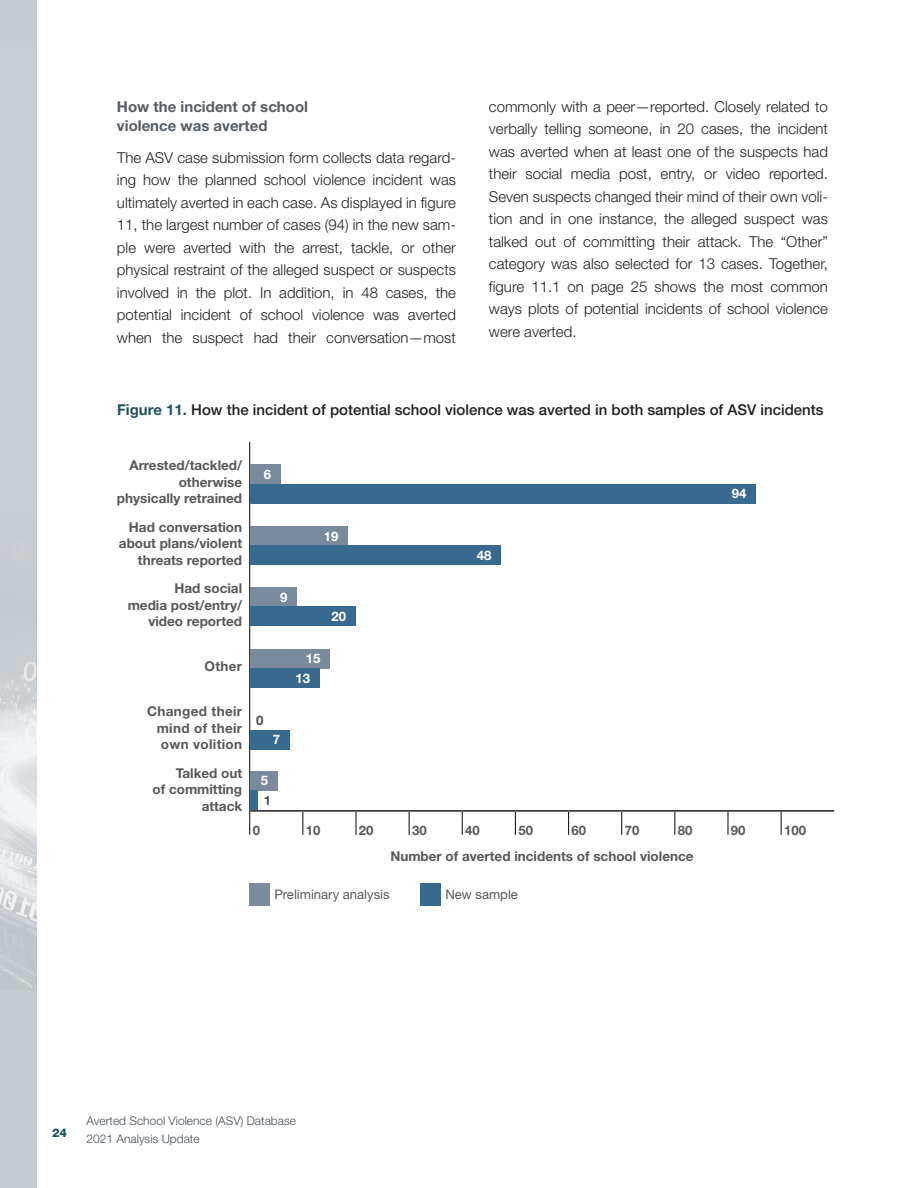
<style>
.page{position:relative;width:918px;height:1188px;background:#fff}
.page>*{position:absolute;margin:0;border:0;box-sizing:border-box;transform-origin:0 0}
.t1{font:300 15px/22.5px "Helvetica Neue LT Std";color:#231f20;text-align:justify}
.t2{font:500 15px "Helvetica Neue LT Std";color:#231f20}
.t3{font:700 15px/19.5px "Helvetica Neue LT Std";color:#555e65}
.t4{font:700 13.5px/16.5px "Helvetica Neue LT Std";color:#57585a;text-align:right}
.t5{font:700 13.5px/16.5px "Helvetica Neue LT Std";letter-spacing:.025em;color:#57585a;text-align:right}
.t6{font:13.2px "Helvetica Neue LT Std";color:#57585a}
.t7{font:700 13.2px "Helvetica Neue LT Std";color:#57585a}
.t8{font:700 13.2px/19.5px "Helvetica Neue LT Std";color:#fff}
.t9{font:700 13.2px "Helvetica Neue LT Std";color:#4b4c4d}
.t10{font:300 12px/18px "Helvetica Neue LT Std";color:#475057}
.t11{font:800 12px "Helvetica Neue LT Std";color:#215263}
.s1{font-weight:700;color:#215263}
</style>
<div class="page">
<img style="left:0;top:0;width:37px;height:1188px">
<div style="left:420px;top:884px;width:20px;height:22px;background:#386a90"></div>
<div style="left:249px;top:884px;width:20px;height:22px;background:#7b899d"></div>
<hr style="left:250px;top:810px;width:53px;height:2px;background:#231f20">
<hr style="left:303px;top:810px;width:53px;height:2px;background:#231f20">
<hr style="left:356px;top:810px;width:53px;height:2px;background:#231f20">
<hr style="left:409px;top:810px;width:53px;height:2px;background:#231f20">
<hr style="left:462px;top:810px;width:53px;height:2px;background:#231f20">
<hr style="left:515px;top:810px;width:54px;height:2px;background:#231f20">
<hr style="left:569px;top:810px;width:53px;height:2px;background:#231f20">
<hr style="left:622px;top:810px;width:53px;height:2px;background:#231f20">
<hr style="left:675px;top:810px;width:53px;height:2px;background:#231f20">
<hr style="left:728px;top:810px;width:53px;height:2px;background:#231f20">
<hr style="left:781px;top:810px;width:53px;height:2px;background:#231f20">
<svg style="left:302px;top:812px;width:1px;height:23px"></svg>
<svg style="left:355px;top:812px;width:2px;height:23px"></svg>
<svg style="left:409px;top:812px;width:1px;height:23px"></svg>
<svg style="left:462px;top:812px;width:1px;height:23px"></svg>
<svg style="left:515px;top:812px;width:1px;height:23px"></svg>
<svg style="left:568px;top:812px;width:1px;height:23px"></svg>
<svg style="left:621px;top:812px;width:1px;height:23px"></svg>
<svg style="left:674px;top:812px;width:1px;height:23px"></svg>
<svg style="left:727px;top:812px;width:2px;height:23px"></svg>
<svg style="left:781px;top:812px;width:1px;height:23px"></svg>
<hr style="left:249px;top:442px;width:1px;height:61px;background:#231f20">
<hr style="left:249px;top:503px;width:1px;height:62px;background:#231f20">
<hr style="left:249px;top:565px;width:1px;height:61px;background:#231f20">
<hr style="left:249px;top:626px;width:1px;height:62px;background:#231f20">
<hr style="left:249px;top:688px;width:1px;height:61px;background:#231f20">
<hr style="left:249px;top:749px;width:1px;height:62px;background:#231f20">
<div style="left:250px;top:464px;width:30px;height:20px;background:#7b899d"></div>
<div style="left:250px;top:526px;width:98px;height:20px;background:#7b899d"></div>
<div style="left:250px;top:587px;width:47px;height:20px;background:#7b899d"></div>
<div style="left:250px;top:484px;width:506px;height:19px;background:#386a90"></div>
<div style="left:250px;top:546px;width:251px;height:19px;background:#386a90"></div>
<div style="left:250px;top:607px;width:105px;height:19px;background:#386a90"></div>
<div style="left:250px;top:649px;width:80px;height:19px;background:#7b899d"></div>
<div style="left:250px;top:668px;width:69px;height:20px;background:#386a90"></div>
<div style="left:250px;top:730px;width:39px;height:19px;background:#386a90"></div>
<div style="left:250px;top:771px;width:27px;height:19px;background:#7b899d"></div>
<div style="left:250px;top:790px;width:8px;height:20px;background:#386a90"></div>
<svg style="left:249px;top:811px;width:1px;height:24px"></svg>
<h4 class="t3" style="left:117px;top:96px;width:193px">How the incident of school violence was averted</h4>
<p class="t1" style="left:117px;top:146px;width:341px">The ASV case submission form collects data regard&shy;ing how the planned school violence incident was ultimately averted in each case. As displayed in figure 11, the largest number of cases (94) in the new sam&shy;ple were averted with the arrest, tackle, or other physical restraint of the alleged suspect or suspects involved in the plot. In addition, in 48 cases, the potential incident of school violence was averted when the suspect had their conversation—most</p>
<p class="t1" style="left:489px;top:95px;width:341px">commonly with a peer—reported. Closely related to verbally telling someone, in 20 cases, the incident was averted when at least one of the suspects had their social media post, entry, or video reported.<br>Seven suspects changed their mind of their own voli&shy;tion and in one instance, the alleged suspect was talked out of committing their attack. The “Other” category was also selected for 13 cases. Together, figure 11.1 on page 25 shows the most common ways plots of potential incidents of school violence were averted.</p>
<p class="t2" style="left:117px;top:401px;width:708px"><span class="s1">Figure 11.</span> How the incident of potential school violence was averted in both samples of ASV incidents</p>
<p class="t4" style="left:117px;top:457px;width:127px">Arrested/tackled/ otherwise physically retrained</p>
<p class="t4" style="left:119px;top:519px;width:125px">Had conversation about plans/violent threats reported</p>
<p class="t4" style="left:128px;top:580px;width:116px">Had social<br>media post/entry/ video reported</p>
<p class="t4" style="left:205px;top:658px;width:39px">Other</p>
<p class="t5" style="left:147px;top:703px;width:97px">Changed their mind of their own volition</p>
<p class="t4" style="left:153px;top:765px;width:91px">Talked out<br>of committing attack</p>
<p class="t8" style="left:264px;top:464px;width:9px">6</p>
<p class="t8" style="left:324px;top:526px;width:16px">19</p>
<p class="t8" style="left:280px;top:587px;width:9px">9</p>
<p class="t8" style="left:331px;top:606px;width:16px">20</p>
<p class="t9" style="left:256px;top:712px;width:9px">0</p>
<p class="t8" style="left:273px;top:729px;width:9px">7</p>
<p class="t8" style="left:261px;top:771px;width:9px">5</p>
<p class="t9" style="left:264px;top:792px;width:9px">1</p>
<p class="t8" style="left:295px;top:649px;width:27px;text-indent:10px">15<br>13</p>
<p class="t8" style="left:477px;top:545px;width:16px">48</p>
<p class="t8" style="left:732px;top:484px;width:16px">94</p>
<p class="t7" style="left:253px;top:822px;width:9px">0</p>
<p class="t7" style="left:306px;top:822px;width:16px">10</p>
<p class="t7" style="left:359px;top:822px;width:16px">20</p>
<p class="t7" style="left:412px;top:822px;width:16px">30</p>
<p class="t7" style="left:465px;top:822px;width:16px">40</p>
<p class="t7" style="left:518px;top:822px;width:16px">50</p>
<p class="t7" style="left:572px;top:822px;width:16px">60</p>
<p class="t7" style="left:625px;top:822px;width:16px">70</p>
<p class="t7" style="left:678px;top:822px;width:16px">80</p>
<p class="t7" style="left:731px;top:822px;width:16px">90</p>
<p class="t7" style="left:784px;top:822px;width:23px">100</p>
<p class="t4" style="left:390px;top:848px;width:305px">Number of averted incidents of school violence</p>
<p class="t6" style="left:274px;top:887px;width:117px">Preliminary analysis</p>
<p class="t6" style="left:445px;top:887px;width:74px">New sample</p>
<p class="t11" style="left:52px;top:1125px;width:17px">24</p>
<p class="t10" style="left:87px;top:1111px;width:211px">Averted School Violence (ASV) Database<br>2021 Analysis Update</p>
</div>
